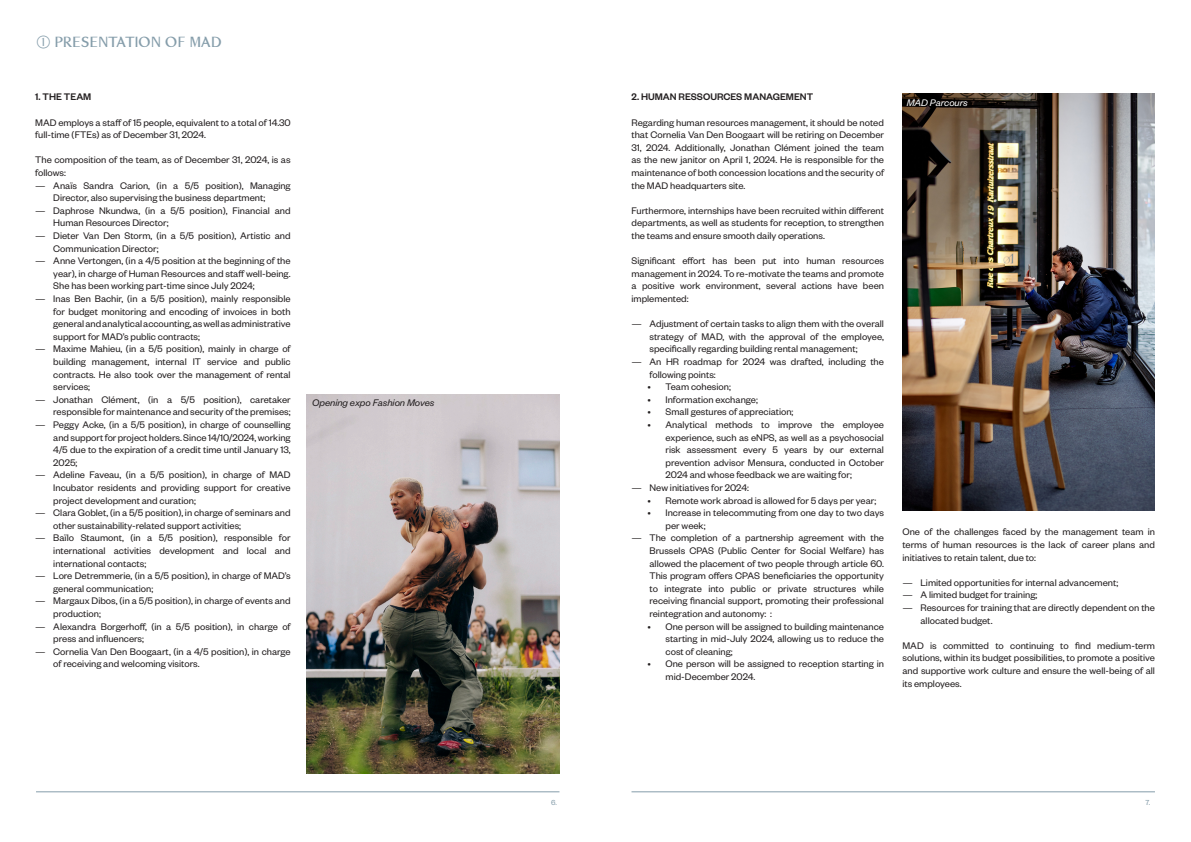
<style>
.page{position:relative;width:1191px;height:842px;background:#fff}
.page>*{position:absolute;margin:0;border:0;box-sizing:border-box;transform-origin:0 0}
.t1{font:13px "Ulrich";letter-spacing:-.02em;color:#859daa}
.t2{font:10.5px/12.6px "Founders Grotesk";color:#231f20;text-align:justify}
.t3{font:500 10.5px "Founders Grotesk";color:#231f20}
.t4{font:italic 10.5px "Founders Grotesk";color:#231f20}
.t5{font:italic 10.5px "Founders Grotesk";color:#fff}
.t6{font:8px "Founders Grotesk";color:#859daa}
</style>
<div class="page">
<hr style="left:36px;top:792px;width:523px;height:1px;background:#859daa">
<hr style="left:631px;top:792px;width:524px;height:1px;background:#859daa">
<img style="left:307px;top:394px;width:252px;height:379px">
<img style="left:902px;top:94px;width:253px;height:416px">
<p class="t1" style="left:36px;top:33px;width:187px">1 PRESENTATION OF MAD</p>
<p class="t3" style="left:35px;top:90px;width:58px">1. THE TEAM</p>
<p class="t2" style="left:35px;top:115px;width:257px">MAD employs a staff of 15 people, equivalent to a total of 14.30 full-time (FTEs) as of December 31, 2024.</p>
<p class="t2" style="left:35px;top:153px;width:257px">The composition of the team, as of December 31, 2024, is as follows:</p>
<p class="t2" style="left:53px;top:178px;width:239px;text-indent:-18px">— Anaïs Sandra Carion, (in a 5/5 position), Managing<br>Director, also supervising the business department;</p>
<p class="t2" style="left:53px;top:204px;width:239px;text-indent:-18px">— Daphrose Nkundwa, (in a 5/5 position), Financial and<br>Human Resources Director;</p>
<p class="t2" style="left:53px;top:229px;width:239px;text-indent:-18px">— Dieter Van Den Storm, (in a 5/5 position), Artistic and<br>Communication Director;</p>
<p class="t2" style="left:53px;top:254px;width:239px;text-indent:-18px">— Anne Vertongen, (in a 4/5 position at the beginning of the year), in charge of Human Resources and staff well-being.<br>She has been working part-time since July 2024;</p>
<p class="t2" style="left:53px;top:292px;width:239px;text-indent:-18px">— Inas Ben Bachir, (in a 5/5 position), mainly responsible for budget monitoring and encoding of invoices in both general and analytical accounting, as well as administrative support for MAD’s public contracts;</p>
<p class="t2" style="left:53px;top:342px;width:239px;text-indent:-18px">— Maxime Mahieu, (in a 5/5 position), mainly in charge of building management, internal IT service and public contracts. He also took over the management of rental services;</p>
<p class="t2" style="left:35px;top:393px;width:257px;text-align:right">— Jonathan Clément, (in a 5/5 position), caretaker responsible for maintenance and security of the premises;</p>
<p class="t2" style="left:53px;top:418px;width:239px;text-indent:-18px">— Peggy Acke, (in a 5/5 position), in charge of counselling and support for project holders. Since 14/10/2024, working 4/5 due to the expiration of a credit time until January 13, 2025;</p>
<p class="t2" style="left:53px;top:468px;width:239px;text-indent:-18px">— Adeline Faveau, (in a 5/5 position), in charge of MAD Incubator residents and providing support for creative project development and curation;</p>
<p class="t2" style="left:53px;top:506px;width:239px;text-indent:-18px">— Clara Goblet, (in a 5/5 position), in charge of seminars and other sustainability-related support activities;</p>
<p class="t2" style="left:53px;top:531px;width:239px;text-indent:-18px">— Baïlo Staumont, (in a 5/5 position), responsible for international activities development and local and international contacts;</p>
<p class="t2" style="left:53px;top:569px;width:239px;text-indent:-18px">— Lore Detremmerie, (in a 5/5 position), in charge of MAD’s general communication;</p>
<p class="t2" style="left:53px;top:594px;width:239px;text-indent:-18px">— Margaux Dibos, (in a 5/5 position), in charge of events and production;</p>
<p class="t2" style="left:53px;top:619px;width:239px;text-indent:-18px">— Alexandra Borgerhoff, (in a 5/5 position), in charge of press and influencers;</p>
<p class="t2" style="left:53px;top:645px;width:239px;text-indent:-18px">— Cornelia Van Den Boogaart, (in a 4/5 position), in charge of receiving and welcoming visitors.</p>
<p class="t4" style="left:312px;top:397px;width:124px">Opening expo Fashion Moves</p>
<p class="t3" style="left:631px;top:90px;width:183px">2. HUMAN RESSOURCES MANAGEMENT</p>
<p class="t2" style="left:631px;top:115px;width:254px">Regarding human resources management, it should be noted that Cornelia Van Den Boogaart will be retiring on December 31, 2024. Additionally, Jonathan Clément joined the team as the new janitor on April 1, 2024. He is responsible for the maintenance of both concession locations and the security of the MAD headquarters site.</p>
<p class="t2" style="left:631px;top:204px;width:254px">Furthermore, internships have been recruited within different departments, as well as students for reception, to strengthen the teams and ensure smooth daily operations.</p>
<p class="t2" style="left:631px;top:254px;width:254px">Significant effort has been put into human resources management in 2024. To re-motivate the teams and promote a positive work environment, several actions have been implemented:</p>
<p class="t2" style="left:649px;top:317px;width:236px;text-indent:-18px">— Adjustment of certain tasks to align them with the overall strategy of MAD, with the approval of the employee, specifically regarding building rental management;</p>
<p class="t2" style="left:649px;top:355px;width:236px;text-indent:-18px">— An HR roadmap for 2024 was drafted, including the following points:</p>
<p class="t2" style="left:647px;top:380px;width:85px">• Team cohesion;</p>
<p class="t2" style="left:647px;top:393px;width:112px">• Information exchange;</p>
<p class="t2" style="left:647px;top:405px;width:147px">• Small gestures of appreciation;</p>
<p class="t2" style="left:665px;top:418px;width:220px;text-indent:-18px">• Analytical methods to improve the employee experience, such as eNPS, as well as a psychosocial risk assessment every 5 years by our external prevention advisor Mensura, conducted in October 2024 and whose feedback we are waiting for;</p>
<p class="t2" style="left:631px;top:481px;width:119px">— New initiatives for 2024:</p>
<p class="t2" style="left:647px;top:493px;width:230px">• Remote work abroad is allowed for 5 days per year;</p>
<p class="t2" style="left:665px;top:506px;width:220px;text-indent:-18px">• Increase in telecommuting from one day to two days per week;</p>
<p class="t2" style="left:649px;top:531px;width:236px;text-indent:-18px">— The completion of a partnership agreement with the Brussels CPAS (Public Center for Social Welfare) has allowed the placement of two people through article 60.<br>This program offers CPAS beneficiaries the opportunity to integrate into public or private structures while receiving financial support, promoting their professional reintegration and autonomy: :</p>
<p class="t2" style="left:665px;top:619px;width:220px;text-indent:-18px">• One person will be assigned to building maintenance starting in mid-July 2024, allowing us to reduce the cost of cleaning;</p>
<p class="t2" style="left:665px;top:657px;width:220px;text-indent:-18px">• One person will be assigned to reception starting in mid-December 2024.</p>
<p class="t5" style="left:906px;top:96px;width:63px">MAD Parcours</p>
<p class="t2" style="left:902px;top:525px;width:254px">One of the challenges faced by the management team in terms of human resources is the lack of career plans and initiatives to retain talent, due to:</p>
<p class="t2" style="left:902px;top:576px;width:217px">— Limited opportunities for internal advancement;</p>
<p class="t2" style="left:902px;top:588px;width:136px">— A limited budget for training;</p>
<p class="t2" style="left:920px;top:601px;width:236px;text-indent:-18px">— Resources for training that are directly dependent on the allocated budget.</p>
<p class="t2" style="left:902px;top:639px;width:254px">MAD is committed to continuing to find medium-term solutions, within its budget possibilities, to promote a positive and supportive work culture and ensure the well-being of all its employees.</p>
<p class="t6" style="left:551px;top:798px;width:7px">6.</p>
<p class="t6" style="left:1145px;top:798px;width:6px">7.</p>
</div>
